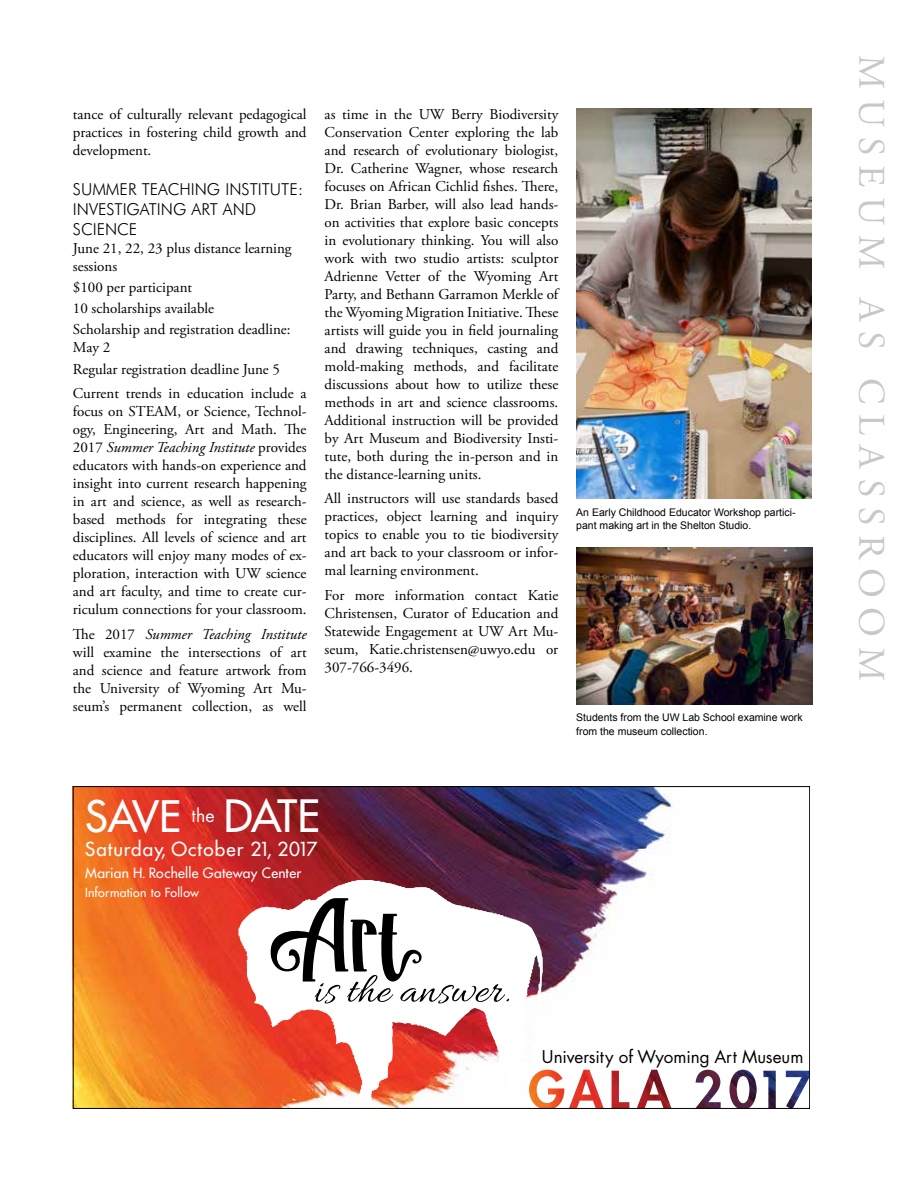
<style>
.page{position:relative;width:918px;height:1188px;background:#fff}
.page>*{position:absolute;margin:0;border:0;box-sizing:border-box;transform-origin:0 0}
.t1{font:43.35px "Futura";color:#fff}
.t2{font:42.15px "Futura";color:#fff}
.t3{font:37.5px "Adobe Garamond Pro";letter-spacing:.265em;color:#c7c8ca}
.t4{font:18.9px "Futura";letter-spacing:.055em;color:#fff}
.t5{font:17.7px "Futura";color:#fff}
.t6{font:17.1px "Futura";color:#000}
.t7{font:300 16.5px/20px "Futura BT";color:#000}
.t8{font:15px/18px "Adobe Garamond Pro";color:#000;text-align:justify}
.t9{font:13.8px "Futura";letter-spacing:.02em;color:#fff}
.t10{font:12.3px "Futura";letter-spacing:.02em;color:#fff}
.t11{font:10.5px/13.5px "Arial";color:#000}
.s1{font-style:italic}
</style>
<div class="page">
<img style="left:576px;top:108px;width:236px;height:391px">
<img style="left:576px;top:547px;width:237px;height:158px">
<img style="left:75px;top:788px;width:596px;height:319px">
<img style="left:529px;top:1070px;width:279px;height:37px">
<svg style="left:238px;top:880px;width:305px;height:223px"></svg>
<svg style="left:269px;top:898px;width:240px;height:106px"></svg>
<p class="t8" style="left:73px;top:106px;width:235px">tance of culturally relevant pedagogical practices in fostering child growth and development.</p>
<p class="t7" style="left:73px;top:179px;width:232px">SUMMER TEACHING INSTITUTE:<br>INVESTIGATING ART AND<br>SCIENCE</p>
<p class="t8" style="left:73px;top:240px;width:220px">June 21, 22, 23 plus distance learning sessions</p>
<p class="t8" style="left:73px;top:277px;width:219px;line-height:21.3px;text-align:left">$100 per participant<br>10 scholarships available<br>Scholarship and registration deadline:</p>
<p class="t8" style="left:73px;top:338px;width:209px;line-height:21.3px">May 2<br>Regular registration deadline June 5</p>
<p class="t8" style="left:73px;top:385px;width:235px">Current trends in education include a focus on STEAM, or Science, Technol&shy;ogy, Engineering, Art and Math. The 2017 <span class="s1">Summer Teaching Institute</span> provides educators with hands-on experience and insight into current research happening in art and science, as well as research&shy;based methods for integrating these disciplines. All levels of science and art educators will enjoy many modes of ex&shy;ploration, interaction with UW science and art faculty, and time to create cur&shy;riculum connections for your classroom.</p>
<p class="t8" style="left:73px;top:625px;width:235px">The 2017 <span class="s1">Summer Teaching Institute </span>will examine the intersections of art and science and feature artwork from the University of Wyoming Art Mu&shy;seum’s permanent collection, as well</p>
<p class="t8" style="left:325px;top:106px;width:235px">as time in the UW Berry Biodiversity Conservation Center exploring the lab and research of evolutionary biologist, Dr. Catherine Wagner, whose research focuses on African Cichlid fishes. There, Dr. Brian Barber, will also lead hands&shy;on activities that explore basic concepts in evolutionary thinking. You will also work with two studio artists: sculptor Adrienne Vetter of the Wyoming Art Party, and Bethann Garramon Merkle of the Wyoming Migration Initiative. These artists will guide you in field journaling and drawing techniques, casting and mold-making methods, and facilitate discussions about how to utilize these methods in art and science classrooms.<br>Additional instruction will be provided by Art Museum and Biodiversity Insti&shy;tute, both during the in-person and in the distance-learning units.</p>
<p class="t8" style="left:325px;top:490px;width:235px">All instructors will use standards based practices, object learning and inquiry topics to enable you to tie biodiversity and art back to your classroom or infor&shy;mal learning environment.</p>
<p class="t8" style="left:325px;top:587px;width:235px">For more information contact Katie Christensen, Curator of Education and Statewide Engagement at UW Art Mu&shy;seum, Katie.christensen@uwyo.edu or 307-766-3496.</p>
<p class="t11" style="left:576px;top:505px;width:221px">An Early Childhood Educator Workshop partici&shy;pant making art in the Shelton Studio.</p>
<p class="t11" style="left:576px;top:711px;width:228px">Students from the UW Lab School examine work from the museum collection.</p>
<h2 class="t2" style="left:85px;top:789px;width:98px">SAVE</h2>
<p class="t5" style="left:192px;top:804px;width:25px">the</p>
<h1 class="t1" style="left:224px;top:787px;width:98px">DATE</h1>
<p class="t4" style="left:85px;top:837px;width:234px">Saturday, October 21, 2017</p>
<p class="t9" style="left:85px;top:864px;width:218px">Marian H. Rochelle Gateway Center</p>
<p class="t10" style="left:85px;top:884px;width:115px">Information to Follow</p>
<h3 class="t3" style="left:894px;top:55px;width:628px;rotate:90deg">MUSEUM AS CLASSROOM</h3>
<p class="t6" style="left:542px;top:1045px;width:263px">University of Wyoming Art Museum</p>
</div>
